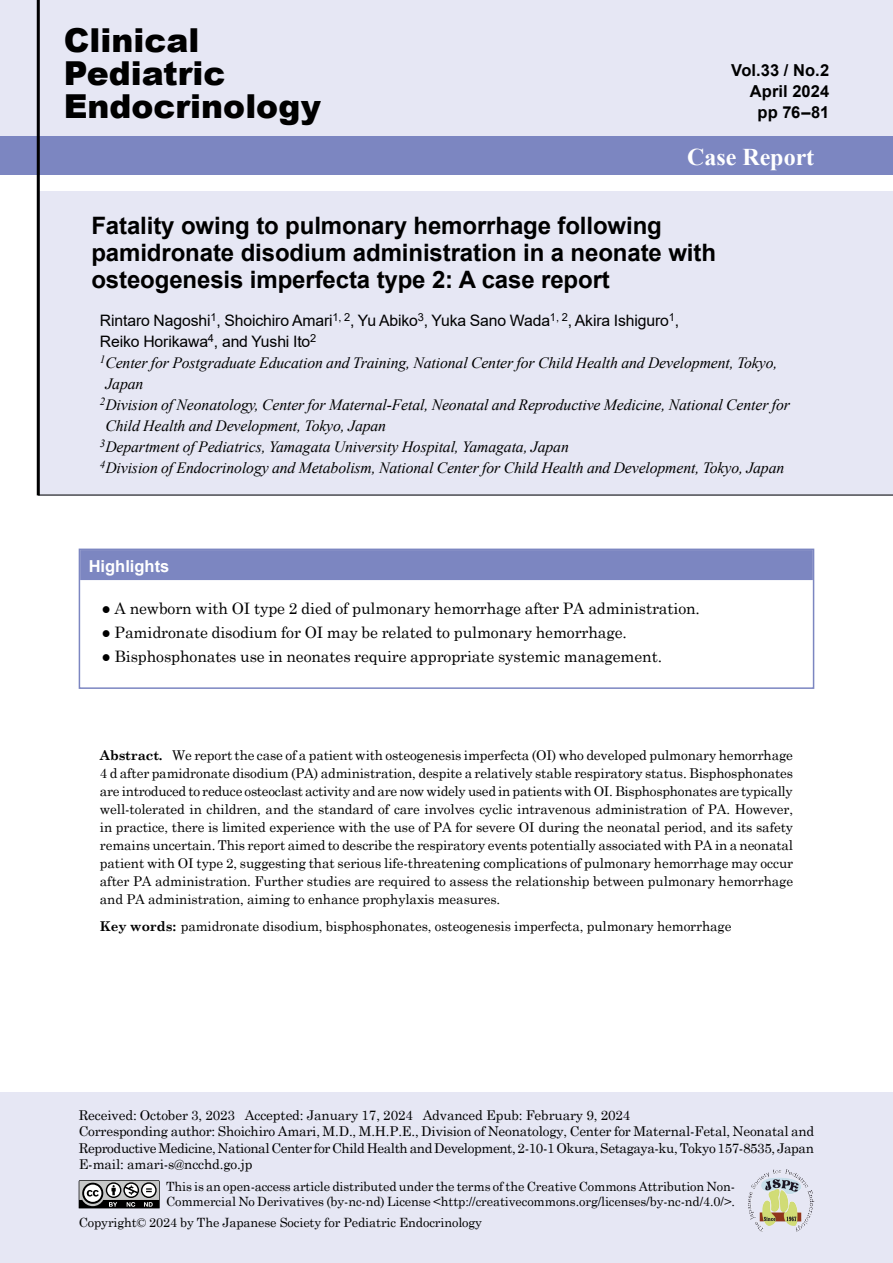
<style>
.page{position:relative;width:893px;height:1263px;background:#fff}
.page>*{position:absolute;margin:0;border:0;box-sizing:border-box;transform-origin:0 0}
.t1{font:900 33px/33px "Arial";color:#000}
.t2{font:700 24px/27px "Arial";letter-spacing:-.005em;color:#000}
.t3{font:700 24px "Times New Roman";color:#fff}
.t4{font:700 16.5px "Arial";letter-spacing:.005em;color:#000}
.t5{font:700 16.5px "Arial";color:#fff}
.t6{font:italic 15.75px "Times New Roman";letter-spacing:-.01em;color:#000}
.t7{font:15.75px "Century Schoolbook";letter-spacing:-.01em;color:#000}
.t8{font:15.75px/21px "Arial";letter-spacing:-.01em;color:#000}
.t9{font:13.5px/18px "Century Schoolbook";letter-spacing:-.01em;color:#000}
.t10{font:12.75px/15px "Century Schoolbook";letter-spacing:-.01em;color:#000}
.s1{font-weight:700}
</style>
<div class="page">
<div style="left:0;top:0;width:893px;height:136px;background:#e6e7f4"></div>
<div style="left:0;top:136px;width:893px;height:38px;background:#7c86c1"></div>
<div style="left:0;top:1093px;width:893px;height:170px;background:#e6e7f4"></div>
<div style="left:38px;top:174px;width:855px;height:322px;background:#e6e7f4"></div>
<hr style="left:37px;top:0;width:3px;height:494px;background:#000">
<svg style="left:79px;top:1180px;width:81px;height:28px;background:#7d7d7d"></svg>
<img style="left:766px;top:1169px;width:30px;height:9px">
<div style="left:80px;top:550px;width:733px;height:30px;background:#7c86c1"></div>
<div style="left:79px;top:549px;width:735px;height:140px;border:2px solid #7c86c1"></div>
<h1 class="t1" style="left:64px;top:22px;width:259px">Clinical<br>Pediatric<br>Endocrinology</h1>
<p class="t4" style="left:731px;top:58px;width:100px">Vol.33 / No.2</p>
<p class="t4" style="left:750px;top:80px;width:81px">April 2024</p>
<p class="t4" style="left:757px;top:101px;width:73px">pp 76–81</p>
<h2 class="t3" style="left:687px;top:139px;width:129px">Case Report</h2>
<h2 class="t2" style="left:91px;top:212px;width:626px">Fatality owing to pulmonary hemorrhage following pamidronate disodium administration in a neonate with osteogenesis imperfecta type 2: A case report</h2>
<p class="t8" style="left:100px;top:310px;width:581px">Rintaro Nagoshi<sup>1</sup>, Shoichiro Amari<sup>1,</sup> <sup>2</sup>, Yu Abiko<sup>3</sup>, Yuka Sano Wada<sup>1,</sup> <sup>2</sup>, Akira Ishiguro<sup>1</sup>,<br>Reiko Horikawa<sup>4</sup>, and Yushi Ito<sup>2</sup></p>
<p class="t6" style="left:100px;top:352px;width:679px"><sup>1</sup>Center for Postgraduate Education and Training, National Center for Child Health and Development, Tokyo,</p>
<p class="t6" style="left:105px;top:373px;width:40px">Japan</p>
<p class="t6" style="left:100px;top:394px;width:691px"><sup>2</sup>Division of Neonatology, Center for Maternal-Fetal, Neonatal and Reproductive Medicine, National Center for</p>
<p class="t6" style="left:105px;top:415px;width:282px">Child Health and Development, Tokyo, Japan</p>
<p class="t6" style="left:100px;top:436px;width:470px"><sup>3</sup>Department of Pediatrics, Yamagata University Hospital, Yamagata, Japan</p>
<p class="t6" style="left:100px;top:457px;width:686px"><sup>4</sup>Division of Endocrinology and Metabolism, National Center for Child Health and Development, Tokyo, Japan</p>
<p class="t5" style="left:89px;top:554px;width:82px">Highlights</p>
<p class="t7" style="left:101px;top:595px;width:600px">● A newborn with OI type 2 died of pulmonary hemorrhage after PA administration.</p>
<p class="t7" style="left:101px;top:619px;width:527px">● Pamidronate disodium for OI may be related to pulmonary hemorrhage.</p>
<p class="t7" style="left:101px;top:643px;width:562px">● Bisphosphonates use in neonates require appropriate systemic management.</p>
<p class="t9" style="left:100px;top:745px;width:695px;text-align:justify"><span class="s1">Abstract.</span> We report the case of a patient with osteogenesis imperfecta (OI) who developed pulmonary hemorrhage 4 d after pamidronate disodium (PA) administration, despite a relatively stable respiratory status. Bisphosphonates are introduced to reduce osteoclast activity and are now widely used in patients with OI. Bisphosphonates are typically well-tolerated in children, and the standard of care involves cyclic intravenous administration of PA. However, in practice, there is limited experience with the use of PA for severe OI during the neonatal period, and its safety remains uncertain. This report aimed to describe the respiratory events potentially associated with PA in a neonatal patient with OI type 2, suggesting that serious life-threatening complications of pulmonary hemorrhage may occur after PA administration. Further studies are required to assess the relationship between pulmonary hemorrhage and PA administration, aiming to enhance prophylaxis measures.</p>
<p class="t9" style="left:100px;top:915px;width:633px"><span class="s1">Key words:</span> pamidronate disodium, bisphosphonates, osteogenesis imperfecta, pulmonary hemorrhage</p>
<p class="t9" style="left:79px;top:1105px;width:737px;line-height:16.5px">Received: October 3, 2023 Accepted: January 17, 2024 Advanced Epub: February 9, 2024<br>Corresponding author: Shoichiro Amari, M.D., M.H.P.E., Division of Neonatology, Center for Maternal-Fetal, Neonatal and Reproductive Medicine, National Center for Child Health and Development, 2-10-1 Okura, Setagaya-ku, Tokyo 157-8535, Japan E-mail: amari-s@ncchd.go.jp</p>
<p class="t10" style="left:166px;top:1177px;width:571px">This is an open-access article distributed under the terms of the Creative Commons Attribution Non-<br>Commercial No Derivatives (by-nc-nd) License &lt;http://creativecommons.org/licenses/by-nc-nd/4.0/&gt;.</p>
<p class="t10" style="left:79px;top:1214px;width:405px">Copyright© 2024 by The Japanese Society for Pediatric Endocrinology</p>
</div>
